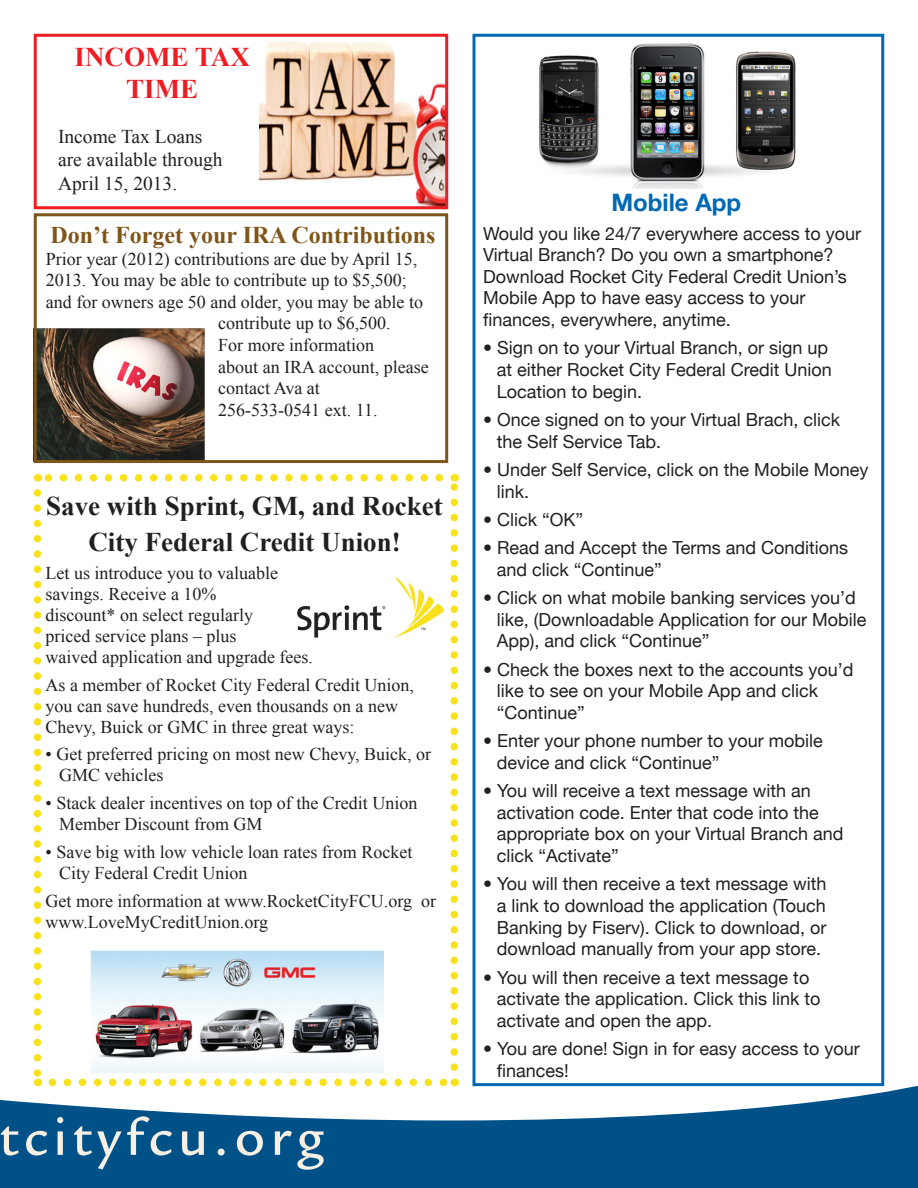
<style>
.page{position:relative;width:918px;height:1188px;background:#fff}
.page>*{position:absolute;margin:0;border:0;box-sizing:border-box;transform-origin:0 0}
.t1{font:500 55.5px "Legacy San ITC";letter-spacing:.1em;color:#f8f0e4}
.t2{font:700 27px/36px "Times New Roman";color:#231f20;text-align:center}
.t3{font:700 27px/32.4px "Times New Roman";color:#ee1d23}
.t4{font:700 24px "Times New Roman";color:#7f5619}
.t5{font:700 24px "Helvetica Neue";color:#0168b3}
.t6{font:19.5px/23.4px "Times New Roman";color:#231f20}
.t7{font:18px/21.6px "Helvetica Neue";color:#231f20}
.List_Paragraph{font:18px/21px "Times New Roman";color:#231f20}
</style>
<div class="page">
<img style="left:260px;top:33px;width:186px;height:178px">
<img style="left:38px;top:329px;width:167px;height:130px">
<svg style="left:45px;top:474px;width:394px;height:8px"></svg>
<svg style="left:34px;top:493px;width:7px;height:534px"></svg>
<svg style="left:451px;top:474px;width:7px;height:552px"></svg>
<div style="left:34px;top:34px;width:414px;height:175px;border:3px solid #ee1d23"></div>
<div style="left:34px;top:213px;width:414px;height:250px;border:3px solid #7f5619"></div>
<svg style="left:0;top:1027px;width:918px;height:161px;fill:#005187"></svg>
<img style="left:297px;top:576px;width:147px;height:62px">
<div style="left:472px;top:34px;width:412px;height:1052px;border:3px solid #0168b3"></div>
<img style="left:538px;top:43px;width:258px;height:145px">
<img style="left:92px;top:952px;width:291px;height:120px">
<div style="left:88px;top:948px;width:299px;height:128px;border:3px solid #fff"></div>
<p class="t3" style="left:75px;top:40px;width:53px">Incom</p>
<p class="t3" style="left:126px;top:40px;width:125px;text-indent:44px">e Tax<br>Time</p>
<p class="t6" style="left:58px;top:124px;width:166px">Income Tax Loans are available through<br>April 15, 2013.</p>
<p class="t4" style="left:51px;top:218px;width:386px">Don’t Forget your IRA Contributions</p>
<p class="List_Paragraph" style="left:46px;top:248px;width:373px">Prior year (2012) contributions are due by April 15,</p>
<p class="List_Paragraph" style="left:46px;top:269px;width:363px">2013. You may be able to contribute up to $5,500;</p>
<p class="List_Paragraph" style="left:46px;top:291px;width:379px">and for owners age 50 and older, you may be able to</p>
<p class="List_Paragraph" style="left:218px;top:313px;width:174px">contribute up to $6,500.</p>
<p class="List_Paragraph" style="left:218px;top:334px;width:212px;line-height:21.6px">For more information<br>about an IRA account, please contact Ava at<br>256-533-0541 ext. 11.</p>
<p class="t2" style="left:46px;top:487px;width:398px">Save with Sprint, GM, and Rocket<br>City Federal Credit Union!</p>
<p class="List_Paragraph" style="left:46px;top:562px;width:269px">Let us introduce you to valuable savings. Receive a 10%<br>discount* on select regularly<br>priced service plans – plus<br>waived application and upgrade fees.</p>
<p class="List_Paragraph" style="left:46px;top:674px;width:370px">As a member of Rocket City Federal Credit Union, you can save hundreds, even thousands on a new<br>Chevy, Buick or GMC in three great ways:</p>
<p class="List_Paragraph" style="left:59px;top:744px;width:374px;text-indent:-14px">• Get preferred pricing on most new Chevy, Buick, or<br>GMC vehicles</p>
<p class="List_Paragraph" style="left:59px;top:792px;width:360px;text-indent:-14px">• Stack dealer incentives on top of the Credit Union<br>Member Discount from GM</p>
<p class="List_Paragraph" style="left:59px;top:841px;width:355px;text-indent:-14px">• Save big with low vehicle loan rates from Rocket<br>City Federal Credit Union</p>
<p class="List_Paragraph" style="left:46px;top:890px;width:392px">Get more information at www.RocketCityFCU.org or www.LoveMyCreditUnion.org</p>
<h1 class="t1" style="left:-1px;top:1106px;width:326px">tcityfcu.org</h1>
<p class="t5" style="left:612px;top:188px;width:131px">Mobile App</p>
<p class="t7" style="left:483px;top:222px;width:380px">Would you like 24/7 everywhere access to your Virtual Branch? Do you own a smartphone?<br>Download Rocket City Federal Credit Union’s Mobile App to have easy access to your finances, everywhere, anytime.</p>
<p class="t7" style="left:497px;top:337px;width:337px;text-indent:-14px">• Sign on to your Virtual Branch, or sign up at either Rocket City Federal Credit Union<br>Location to begin.</p>
<p class="t7" style="left:497px;top:409px;width:345px;text-indent:-14px">• Once signed on to your Virtual Brach, click the Self Service Tab.</p>
<p class="t7" style="left:497px;top:459px;width:373px;text-indent:-14px">• Under Self Service, click on the Mobile Money link.</p>
<p class="t7" style="left:483px;top:508px;width:102px">• Click “OK”</p>
<p class="t7" style="left:497px;top:537px;width:353px;text-indent:-14px">• Read and Accept the Terms and Conditions and click “Continue”</p>
<p class="t7" style="left:497px;top:587px;width:371px;text-indent:-14px">• Click on what mobile banking services you’d like, (Downloadable Application for our Mobile<br>App), and click “Continue”</p>
<p class="t7" style="left:497px;top:658px;width:358px;text-indent:-14px">• Check the boxes next to the accounts you’d like to see on your Mobile App and click “Continue”</p>
<p class="t7" style="left:497px;top:730px;width:327px;text-indent:-14px">• Enter your phone number to your mobile device and click “Continue”</p>
<p class="t7" style="left:497px;top:780px;width:348px;text-indent:-14px">• You will receive a text message with an activation code. Enter that code into the appropriate box on your Virtual Branch and click “Activate”</p>
<p class="t7" style="left:497px;top:873px;width:331px;text-align:justify;text-indent:-14px">• You will then receive a text message with a link to download the application (Touch Banking by Fiserv). Click to download, or download manually from your app store.</p>
<p class="t7" style="left:497px;top:966px;width:325px;text-indent:-14px">• You will then receive a text message to activate the application. Click this link to activate and open the app.</p>
<p class="t7" style="left:497px;top:1038px;width:364px;text-indent:-14px">• You are done! Sign in for easy access to your finances!</p>
</div>
